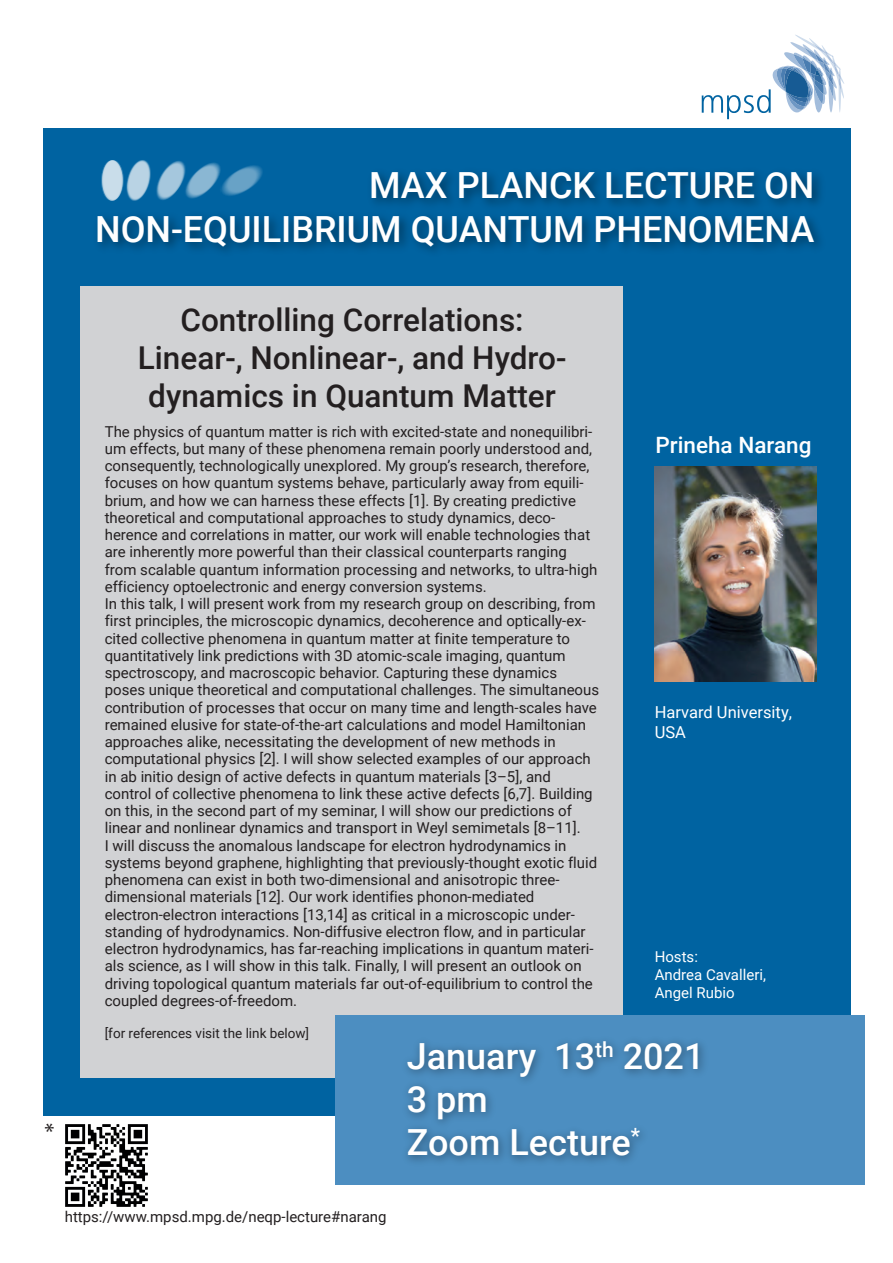
<style>
.page{position:relative;width:893px;height:1263px;background:#fff}
.page>*{position:absolute;margin:0;border:0;box-sizing:border-box;transform-origin:0 0}
.t1{font:500 36px/43.2px "Roboto";color:#fff;text-align:right}
.t2{font:500 31.5px/37.8px "Roboto";color:#231f20;text-align:center}
.t3{font:24px "Myriad Pro";color:#231f20}
.t4{font:500 22.5px "Roboto";color:#fff}
.t5{font:16.5px/19.8px "Roboto";color:#fff}
.t6{font:15px/17.2px "Roboto";color:#231f20}
.t7{font:15px/18px "Roboto";color:#fff}
.t8{font:13.5px "Roboto";color:#231f20}
</style>
<div class="page">
<img style="left:53px;top:1115px;width:106px;height:92px">
<svg style="left:702px;top:35px;width:142px;height:84px"></svg>
<div style="left:43px;top:128px;width:807px;height:987px;background:#0063a1"></div>
<img style="left:80px;top:172px;width:741px;height:143px">
<img style="left:85px;top:165px;width:215px;height:39px">
<img style="left:95px;top:160px;width:126px;height:44px">
<div style="left:81px;top:286px;width:542px;height:792px;background:#d1d2d4"></div>
<img style="left:655px;top:467px;width:161px;height:215px">
<div style="left:335px;top:1015px;width:530px;height:170px;background:#4c8ec1"></div>
<h1 class="t1" style="left:95px;top:163px;width:721px">MAX PLANCK LECTURE ON<br>NON-EQUILIBRIUM QUANTUM PHENOMENA</h1>
<h3 class="t3" style="left:44px;top:1117px;width:11px">*</h3>
<h2 class="t2" style="left:138px;top:300px;width:430px">Controlling Correlations:<br>Linear-, Nonlinear-, and Hydro&shy;dynamics in Quantum Matter</h2>
<p class="t6" style="left:105px;top:422px;width:496px">The physics of quantum matter is rich with excited-state and nonequilibri&shy;um effects, but many of these phenomena remain poorly understood and, consequently, technologically unexplored. My group’s research, therefore, focuses on how quantum systems behave, particularly away from equili&shy;brium, and how we can harness these effects [1]. By creating predictive theoretical and computational approaches to study dynamics, deco&shy;herence and correlations in matter, our work will enable technologies that are inherently more powerful than their classical counterparts ranging from scalable quantum information processing and networks, to ultra-high efficiency optoelectronic and energy conversion systems.<br>In this talk, I will present work from my research group on describing, from first principles, the microscopic dynamics, decoherence and optically-ex&shy;cited collective phenomena in quantum matter at finite temperature to quantitatively link predictions with 3D atomic-scale imaging, quantum spectroscopy, and macroscopic behavior. Capturing these dynamics poses unique theoretical and computational challenges. The simultaneous contribution of processes that occur on many time and length-scales have remained elusive for state-of-the-art calculations and model Hamiltonian approaches alike, necessitating the development of new methods in computational physics [2]. I will show selected examples of our approach in ab initio design of active defects in quantum materials [3–5], and control of collective phenomena to link these active defects [6,7]. Building on this, in the second part of my seminar, I will show our predictions of linear and nonlinear dynamics and transport in Weyl semimetals [8–11].<br>I will discuss the anomalous landscape for electron hydrodynamics in systems beyond graphene, highlighting that previously-thought exotic fluid phenomena can exist in both two-dimensional and anisotropic three&shy;dimensional materials [12]. Our work identifies phonon-mediated electron-electron interactions [13,14] as critical in a microscopic under&shy;standing of hydrodynamics. Non-diffusive electron flow, and in particular electron hydrodynamics, has far-reaching implications in quantum materi&shy;als science, as I will show in this talk. Finally, I will present an outlook on driving topological quantum materials far out-of-equilibrium to control the coupled degrees-of-freedom.</p>
<p class="t8" style="left:105px;top:1024px;width:206px">[for references visit the link below]</p>
<h3 class="t4" style="left:655px;top:429px;width:158px">Prineha Narang</h3>
<p class="t5" style="left:655px;top:701px;width:139px">Harvard University,<br>USA</p>
<p class="t7" style="left:655px;top:947px;width:113px">Hosts:<br>Andrea Cavalleri,<br>Angel Rubio</p>
<h1 class="t1" style="left:407px;top:1033px;width:299px;text-align:left">January 13<sup>th</sup> 2021<br>3 pm<br>Zoom Lecture<sup>*</sup></h1>
<p class="t6" style="left:65px;top:1207px;width:323px">https://www.mpsd.mpg.de/neqp-lecture#narang</p>
</div>
